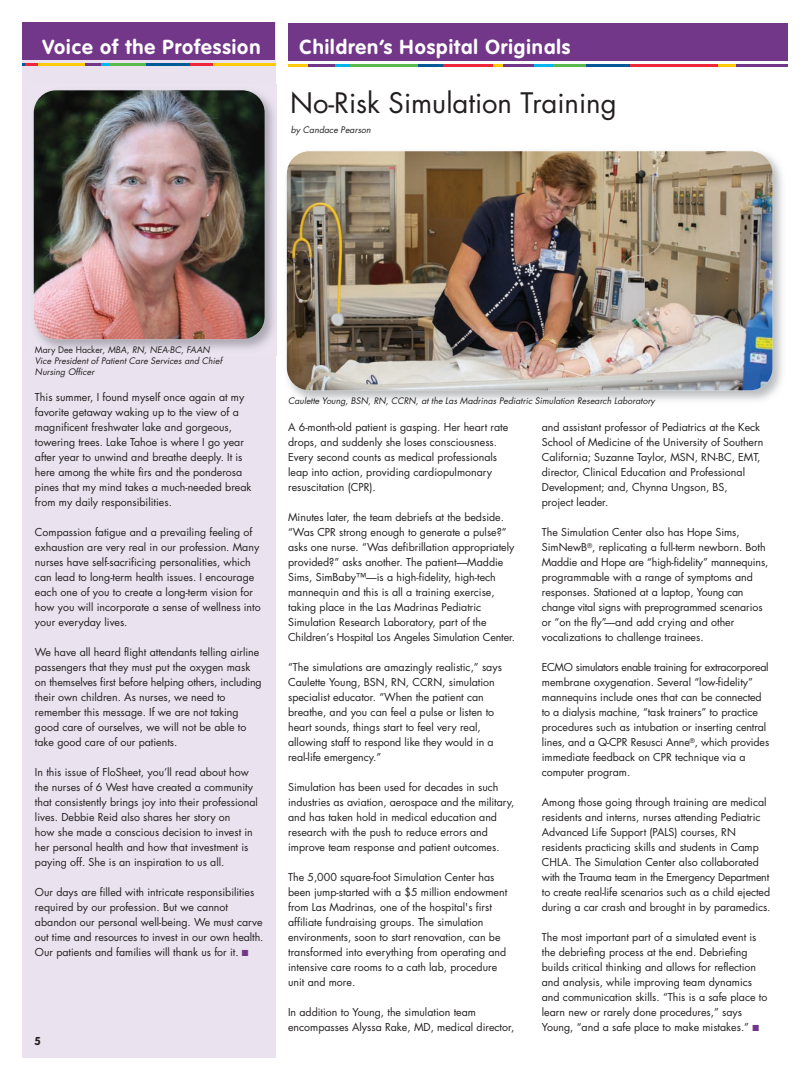
<style>
.page{position:relative;width:810px;height:1080px;background:#fff}
.page>*{position:absolute;margin:0;border:0;box-sizing:border-box;transform-origin:0 0}
.t1{font:27.5px "Futura";color:#231f20}
.t2{font:700 20px "VAG Rounded Std";letter-spacing:.05em;color:#fff}
.t3{font:700 11.25px "VAG Rounded Std";color:#231f20}
.t4{font:10.62px/15px "Futura";color:#231f20}
.t5{font:italic 8.75px/11.2px "Futura";letter-spacing:.005em;color:#231f20}
.s1{font-style:normal}
.s2{color:#73378a}
</style>
<div class="page">
<div style="left:22px;top:22px;width:254px;height:1036px;background:#eae3ef"></div>
<img style="left:33px;top:84px;width:244px;height:272px">
<img style="left:34px;top:90px;width:231px;height:249px;border-radius:23px">
<div style="left:288px;top:23px;width:499px;height:37px;background:#73378a"></div>
<hr style="left:418px;top:64px;width:25px;height:2px;background:#005a97">
<hr style="left:443px;top:64px;width:52px;height:2px;background:#ee283b">
<svg style="left:493px;top:64px;width:10px;height:2px"></svg>
<hr style="left:503px;top:64px;width:32px;height:2px;background:#73378a">
<svg style="left:535px;top:64px;width:18px;height:2px"></svg>
<hr style="left:553px;top:64px;width:33px;height:2px;background:#58ba4c">
<hr style="left:586px;top:64px;width:44px;height:2px;background:#005a97">
<hr style="left:630px;top:64px;width:91px;height:2px;background:#ee283b">
<hr style="left:718px;top:64px;width:22px;height:2px;background:#feca0a">
<hr style="left:736px;top:64px;width:51px;height:2px;background:#73378a">
<hr style="left:303px;top:64px;width:34px;height:2px;background:#73378a">
<svg style="left:336px;top:64px;width:15px;height:2px"></svg>
<hr style="left:351px;top:64px;width:67px;height:2px;background:#58ba4c">
<hr style="left:288px;top:64px;width:20px;height:2px;background:#feca0a">
<div style="left:23px;top:22px;width:252px;height:38px;background:#73378a"></div>
<svg style="left:22px;top:64px;width:16px;height:2px"></svg>
<hr style="left:82px;top:64px;width:20px;height:2px;background:#73378a">
<svg style="left:101px;top:64px;width:9px;height:2px"></svg>
<hr style="left:110px;top:64px;width:38px;height:2px;background:#58ba4c">
<hr style="left:38px;top:64px;width:47px;height:2px;background:#feca0a">
<hr style="left:146px;top:64px;width:49px;height:2px;background:#005a97">
<hr style="left:190px;top:64px;width:25px;height:2px;background:#ee283b">
<hr style="left:213px;top:64px;width:62px;height:2px;background:#feca0a">
<img style="left:286px;top:151px;width:496px;height:250px">
<img style="left:287px;top:151px;width:485px;height:239px;border-radius:22px">
<h2 class="t2" style="left:42px;top:39px;width:220px">Voice of the Profession</h2>
<h2 class="t2" style="left:300px;top:39px;width:272px">Children’s Hospital Originals</h2>
<h1 class="t1" style="left:290px;top:90px;width:328px">No-Risk Simulation Training</h1>
<p class="t5" style="left:291px;top:125px;width:81px">by Candace Pearson</p>
<p class="t5" style="left:35px;top:345px;width:189px"><span class="s1">Mary Dee Hacker,</span> MBA, RN, NEA-BC, FAAN<br>Vice President of Patient Care Services and Chief<br>Nursing Officer</p>
<p class="t4" style="left:35px;top:390px;width:218px">This summer, I found myself once again at my favorite getaway waking up to the view of a magnificent freshwater lake and gorgeous, towering trees. Lake Tahoe is where I go year after year to unwind and breathe deeply. It is here among the white firs and the ponderosa pines that my mind takes a much-needed break from my daily responsibilities.</p>
<p class="t4" style="left:35px;top:525px;width:227px">Compassion fatigue and a prevailing feeling of exhaustion are very real in our profession. Many nurses have self-sacrificing personalities, which can lead to long-term health issues. I encourage each one of you to create a long-term vision for how you will incorporate a sense of wellness into your everyday lives.</p>
<p class="t4" style="left:35px;top:645px;width:228px">We have all heard flight attendants telling airline passengers that they must put the oxygen mask on themselves first before helping others, including their own children. As nurses, we need to remember this message. If we are not taking good care of ourselves, we will not be able to take good care of our patients.</p>
<p class="t4" style="left:35px;top:765px;width:224px">In this issue of FloSheet, you’ll read about how the nurses of 6 West have created a community that consistently brings joy into their professional lives. Debbie Reid also shares her story on<br>how she made a conscious decision to invest in her personal health and how that investment is paying off. She is an inspiration to us all.</p>
<p class="t4" style="left:35px;top:885px;width:230px">Our days are filled with intricate responsibilities required by our profession. But we cannot abandon our personal well-being. We must carve out time and resources to invest in our own health.<br>Our patients and families will thank us for it. <span class="s2">■</span></p>
<p class="t3" style="left:34px;top:1036px;width:8px">5</p>
<p class="t5" style="left:288px;top:396px;width:368px">Caulette Young, BSN, RN, CCRN, at the Las Madrinas Pediatric Simulation Research Laboratory</p>
<p class="t4" style="left:288px;top:421px;width:222px">A 6-month-old patient is gasping. Her heart rate drops, and suddenly she loses consciousness.<br>Every second counts as medical professionals leap into action, providing cardiopulmonary resuscitation (CPR).</p>
<p class="t4" style="left:288px;top:511px;width:229px">Minutes later, the team debriefs at the bedside. “Was CPR strong enough to generate a pulse?” asks one nurse. “Was defibrillation appropriately provided?” asks another. The patient—Maddie Sims, SimBaby™—is a high-fidelity, high-tech mannequin and this is all a training exercise, taking place in the Las Madrinas Pediatric Simulation Research Laboratory, part of the Children’s Hospital Los Angeles Simulation Center.</p>
<p class="t4" style="left:288px;top:661px;width:215px">“The simulations are amazingly realistic,” says Caulette Young, BSN, RN, CCRN, simulation specialist educator. “When the patient can breathe, and you can feel a pulse or listen to heart sounds, things start to feel very real, allowing staff to respond like they would in a real-life emergency.”</p>
<p class="t4" style="left:288px;top:781px;width:228px">Simulation has been used for decades in such industries as aviation, aerospace and the military, and has taken hold in medical education and research with the push to reduce errors and improve team response and patient outcomes.</p>
<p class="t4" style="left:288px;top:871px;width:221px">The 5,000 square-foot Simulation Center has been jump-started with a $5 million endowment from Las Madrinas, one of the hospital's first affiliate fundraising groups. The simulation environments, soon to start renovation, can be transformed into everything from operating and intensive care rooms to a cath lab, procedure unit and more.</p>
<p class="t4" style="left:288px;top:1006px;width:228px">In addition to Young, the simulation team encompasses Alyssa Rake, MD, medical director,</p>
<p class="t4" style="left:542px;top:421px;width:223px">and assistant professor of Pediatrics at the Keck School of Medicine of the University of Southern California; Suzanne Taylor, MSN, RN-BC, EMT, director, Clinical Education and Professional Development; and, Chynna Ungson, BS,<br>project leader.</p>
<p class="t4" style="left:542px;top:526px;width:228px">The Simulation Center also has Hope Sims, SimNewB<sup>®</sup>, replicating a full-term newborn. Both Maddie and Hope are “high-fidelity” mannequins, programmable with a range of symptoms and responses. Stationed at a laptop, Young can change vital signs with preprogrammed scenarios or “on the fly”—and add crying and other vocalizations to challenge trainees.</p>
<p class="t4" style="left:542px;top:661px;width:229px">ECMO simulators enable training for extracorporeal membrane oxygenation. Several “low-fidelity” mannequins include ones that can be connected to a dialysis machine, “task trainers” to practice procedures such as intubation or inserting central lines, and a Q-CPR Resusci Anne<sup>®</sup>, which provides immediate feedback on CPR technique via a computer program.</p>
<p class="t4" style="left:542px;top:796px;width:230px">Among those going through training are medical residents and interns, nurses attending Pediatric Advanced Life Support (PALS) courses, RN residents practicing skills and students in Camp CHLA. The Simulation Center also collaborated with the Trauma team in the Emergency Department to create real-life scenarios such as a child ejected during a car crash and brought in by paramedics.</p>
<p class="t4" style="left:542px;top:931px;width:227px">The most important part of a simulated event is the debriefing process at the end. Debriefing builds critical thinking and allows for reflection and analysis, while improving team dynamics and communication skills. “This is a safe place to learn new or rarely done procedures,” says Young, “and a safe place to make mistakes.” <span class="s2">■</span></p>
</div>
